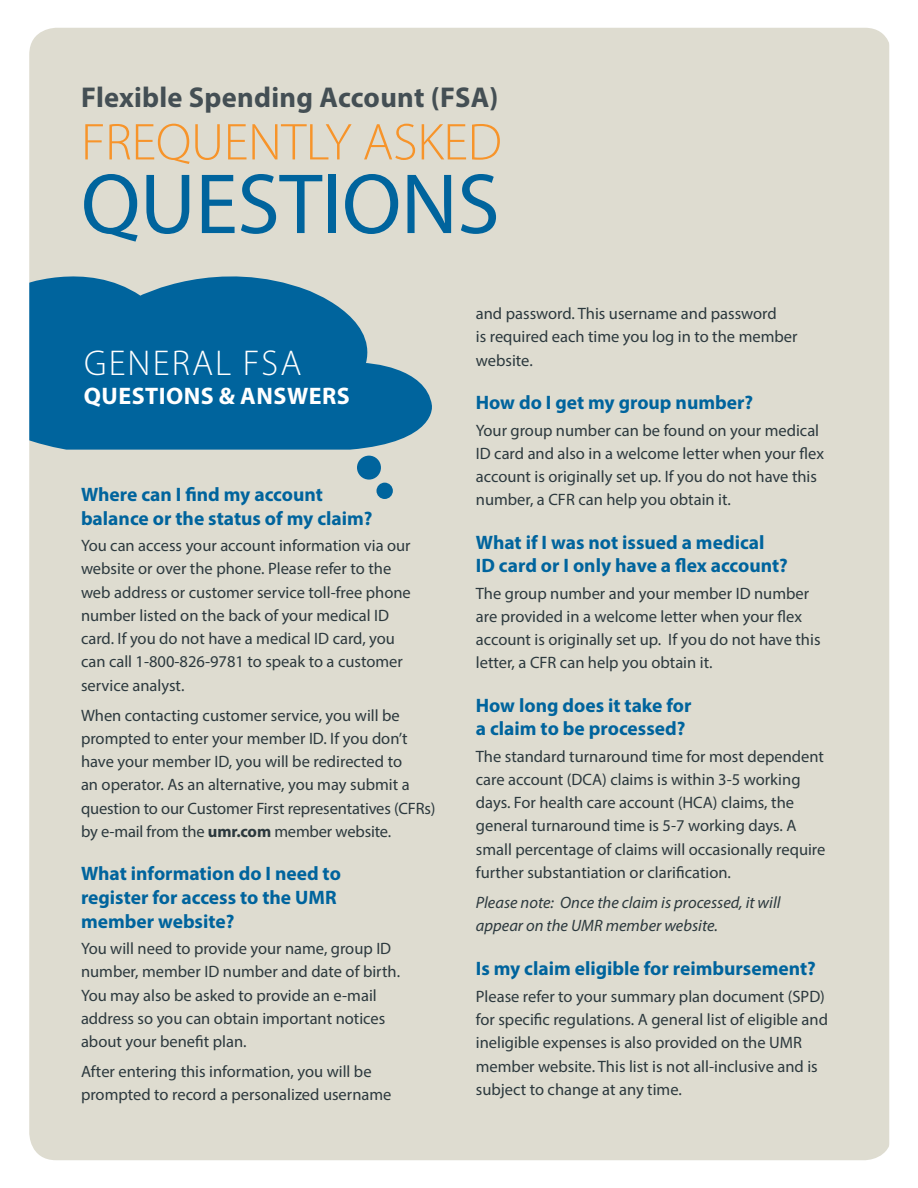
<style>
.page{position:relative;width:918px;height:1188px;background:#fff}
.page>*{position:absolute;margin:0;border:0;box-sizing:border-box;transform-origin:0 0}
.t1{font:86.25px "Myriad Pro";letter-spacing:-.005em;color:#00649d}
.t2{font:300 52.2px "Myriad Pro";letter-spacing:-.005em;color:#f7942a}
.t3{font:300 36px "Myriad Pro";letter-spacing:.06em;color:#fff}
.t4{font:700 28.8px "Myriad Pro";letter-spacing:.01em;color:#444f54}
.t5{font:700 24px "Myriad Pro";letter-spacing:.02em;color:#fff}
.t6{font:700 19.5px/23.2px "Myriad Pro";color:#00649d}
.t7{font:16.5px/23.2px "Myriad Pro";color:#2c393e}
.t8{font:italic 16.5px/23.2px "Myriad Pro";color:#2c393e}
.s1{font-weight:700}
</style>
<div class="page">
<div style="left:29px;top:27px;width:861px;height:1134px;background:#dedcd0"></div>
<h3 class="t4" style="left:81px;top:79px;width:419px">Flexible Spending Account (FSA)</h3>
<h2 class="t2" style="left:81px;top:111px;width:422px">FREQUENTLY ASKED</h2>
<h1 class="t1" style="left:81px;top:151px;width:420px">QUESTIONS</h1>
<h3 class="t3" style="left:84px;top:342px;width:219px">GENERAL FSA</h3>
<h3 class="t5" style="left:84px;top:380px;width:267px">QUESTIONS &amp; ANSWERS</h3>
<p class="t6" style="left:81px;top:483px;width:293px">Where can I find my account balance or the status of my claim?</p>
<p class="t7" style="left:81px;top:534px;width:331px">You can access your account information via our website or over the phone. Please refer to the web address or customer service toll-free phone number listed on the back of your medical ID card. If you do not have a medical ID card, you can call 1-800-826-9781 to speak to a customer service analyst.</p>
<p class="t7" style="left:81px;top:703px;width:356px">When contacting customer service, you will be prompted to enter your member ID. If you don’t have your member ID, you will be redirected to<br>an operator. As an alternative, you may submit a question to our Customer First representatives (CFRs) by e-mail from the <span class="s1">umr.com</span> member website.</p>
<p class="t6" style="left:81px;top:861px;width:261px">What information do I need to register for access to the UMR member website?</p>
<p class="t7" style="left:81px;top:937px;width:321px">You will need to provide your name, group ID number, member ID number and date of birth.<br>You may also be asked to provide an e-mail address so you can obtain important notices about your benefit plan.</p>
<p class="t7" style="left:81px;top:1060px;width:312px">After entering this information, you will be prompted to record a personalized username</p>
<p class="t7" style="left:476px;top:302px;width:323px">and password. This username and password<br>is required each time you log in to the member website.</p>
<p class="t6" style="left:476px;top:390px;width:279px">How do I get my group number?</p>
<p class="t7" style="left:476px;top:418px;width:350px">Your group number can be found on your medical ID card and also in a welcome letter when your flex account is originally set up. If you do not have this number, a CFR can help you obtain it.</p>
<p class="t6" style="left:476px;top:530px;width:314px">What if I was not issued a medical<br>ID card or I only have a flex account?</p>
<p class="t7" style="left:476px;top:581px;width:346px">The group number and your member ID number are provided in a welcome letter when your flex account is originally set up. If you do not have this letter, a CFR can help you obtain it.</p>
<p class="t6" style="left:476px;top:693px;width:217px">How long does it take for a claim to be processed?</p>
<p class="t7" style="left:476px;top:744px;width:351px">The standard turnaround time for most dependent care account (DCA) claims is within 3-5 working days. For health care account (HCA) claims, the general turnaround time is 5-7 working days. A small percentage of claims will occasionally require further substantiation or clarification.</p>
<p class="t8" style="left:476px;top:890px;width:306px">Please note: Once the claim is processed, it will appear on the UMR member website.</p>
<p class="t6" style="left:476px;top:956px;width:342px">Is my claim eligible for reimbursement?</p>
<p class="t7" style="left:476px;top:984px;width:354px">Please refer to your summary plan document (SPD) for specific regulations. A general list of eligible and ineligible expenses is also provided on the UMR member website. This list is not all-inclusive and is subject to change at any time.</p>
</div>
